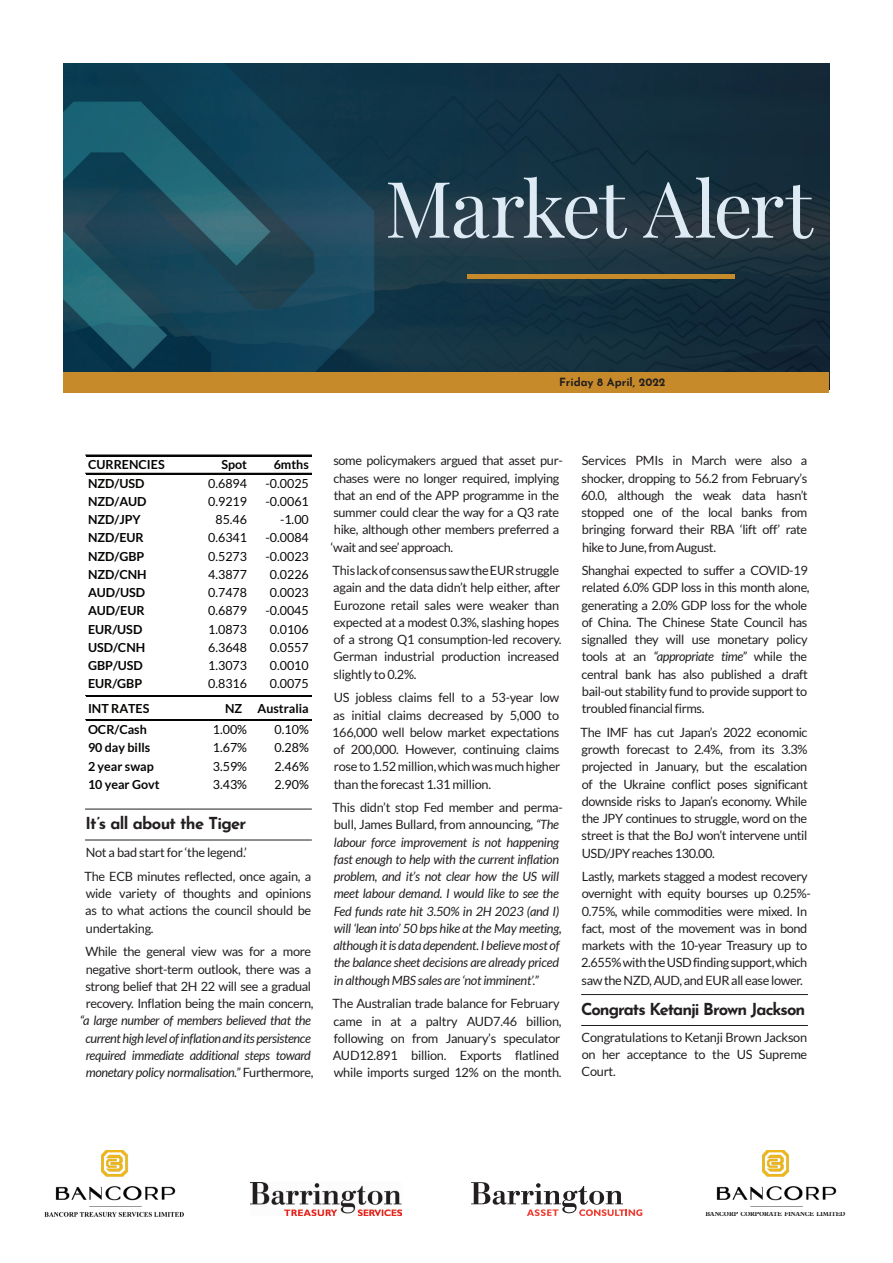
<style>
.page{position:relative;width:893px;height:1263px;background:#fff}
.page>*{position:absolute;margin:0;border:0;box-sizing:border-box;transform-origin:0 0}
.t1{font:78px "Playfair Display";letter-spacing:-.03em;color:#deeaf4}
.t2{font:700 16.5px "Josefin Sans";letter-spacing:-.055em;color:#231f20}
.t3{font:12.75px/17.2px "Lato";letter-spacing:-.03em;color:#231f20}
.t4{font:italic 12.75px/17.2px "Lato";letter-spacing:-.02em;color:#231f20;text-align:center}
.t5{font:12.45px "Lato";color:#040503}
.t6{font:700 12.45px "Lato";color:#040503}
.t7{font:700 11.25px "Josefin Sans";color:#231f20}
.t8{font:700 6.45px "Plantin Std";letter-spacing:-.01em;color:#231f20;scale:.93 1}
.s1{font-style:normal}
.s2{font-style:italic}
</style>
<div class="page">
<hr style="left:85px;top:809px;width:227px;height:1px;background:#231f20">
<hr style="left:85px;top:840px;width:227px;height:1px;background:#231f20">
<hr style="left:86px;top:455px;width:225px;height:1px;background:#040503">
<hr style="left:86px;top:473px;width:225px;height:1px;background:#040503">
<hr style="left:86px;top:695px;width:225px;height:2px;background:#040503">
<hr style="left:86px;top:719px;width:225px;height:1px;background:#040503">
<hr style="left:86px;top:720px;width:225px;height:1px;background:#040503">
<hr style="left:581px;top:994px;width:227px;height:1px;background:#231f20">
<hr style="left:581px;top:1025px;width:227px;height:1px;background:#231f20">
<img style="left:44px;top:1150px;width:140px;height:67px">
<img style="left:251px;top:1182px;width:151px;height:33px">
<img style="left:716px;top:1150px;width:121px;height:57px">
<img style="left:64px;top:64px;width:765px;height:308px">
<div style="left:64px;top:372px;width:765px;height:21px;background:#c78a2a"></div>
<hr style="left:467px;top:275px;width:268px;height:4px;background:#c78a2a">
<svg style="left:471px;top:1182px;width:171px;height:34px"></svg>
<h1 class="t1" style="left:385px;top:148px;width:429px">Market Alert</h1>
<p class="t7" style="left:559px;top:372px;width:108px">Friday 8 April, 2022</p>
<p class="t6" style="left:88px;top:458px;width:78px">CURRENCIES</p>
<p class="t6" style="left:221px;top:458px;width:27px">Spot</p>
<p class="t6" style="left:274px;top:458px;width:37px">6mths</p>
<p class="t6" style="left:88px;top:476px;width:58px">NZD/USD</p>
<p class="t5" style="left:208px;top:476px;width:40px">0.6894</p>
<p class="t5" style="left:266px;top:476px;width:45px">-0.0025</p>
<p class="t6" style="left:88px;top:494px;width:60px">NZD/AUD</p>
<p class="t5" style="left:208px;top:494px;width:40px">0.9219</p>
<p class="t5" style="left:266px;top:494px;width:45px">-0.0061</p>
<p class="t6" style="left:88px;top:512px;width:54px">NZD/JPY</p>
<p class="t5" style="left:215px;top:513px;width:33px">85.46</p>
<p class="t5" style="left:280px;top:513px;width:30px">-1.00</p>
<p class="t6" style="left:88px;top:531px;width:57px">NZD/EUR</p>
<p class="t5" style="left:208px;top:531px;width:40px">0.6341</p>
<p class="t5" style="left:266px;top:531px;width:45px">-0.0084</p>
<p class="t6" style="left:88px;top:549px;width:58px">NZD/GBP</p>
<p class="t5" style="left:208px;top:549px;width:40px">0.5273</p>
<p class="t5" style="left:266px;top:549px;width:45px">-0.0023</p>
<p class="t6" style="left:88px;top:567px;width:60px">NZD/CNH</p>
<p class="t5" style="left:208px;top:567px;width:40px">4.3877</p>
<p class="t5" style="left:270px;top:567px;width:40px">0.0226</p>
<p class="t6" style="left:88px;top:585px;width:59px">AUD/USD</p>
<p class="t5" style="left:208px;top:586px;width:40px">0.7478</p>
<p class="t5" style="left:270px;top:586px;width:40px">0.0023</p>
<p class="t6" style="left:88px;top:604px;width:58px">AUD/EUR</p>
<p class="t5" style="left:208px;top:604px;width:40px">0.6879</p>
<p class="t5" style="left:266px;top:604px;width:45px">-0.0045</p>
<p class="t6" style="left:88px;top:622px;width:56px">EUR/USD</p>
<p class="t5" style="left:208px;top:622px;width:40px">1.0873</p>
<p class="t5" style="left:270px;top:622px;width:40px">0.0106</p>
<p class="t6" style="left:88px;top:640px;width:59px">USD/CNH</p>
<p class="t5" style="left:208px;top:640px;width:40px">6.3648</p>
<p class="t5" style="left:270px;top:640px;width:40px">0.0557</p>
<p class="t6" style="left:88px;top:658px;width:56px">GBP/USD</p>
<p class="t5" style="left:208px;top:658px;width:40px">1.3073</p>
<p class="t5" style="left:270px;top:658px;width:40px">0.0010</p>
<p class="t6" style="left:88px;top:676px;width:56px">EUR/GBP</p>
<p class="t5" style="left:208px;top:677px;width:40px">0.8316</p>
<p class="t5" style="left:270px;top:677px;width:40px">0.0075</p>
<p class="t6" style="left:88px;top:701px;width:63px">INT RATES</p>
<p class="t6" style="left:225px;top:701px;width:85px">NZ Australia</p>
<p class="t6" style="left:88px;top:722px;width:60px">OCR/Cash</p>
<p class="t5" style="left:213px;top:723px;width:36px">1.00%</p>
<p class="t5" style="left:275px;top:723px;width:36px">0.10%</p>
<p class="t6" style="left:88px;top:741px;width:64px">90 day bills</p>
<p class="t5" style="left:213px;top:741px;width:36px">1.67%</p>
<p class="t5" style="left:275px;top:741px;width:36px">0.28%</p>
<p class="t6" style="left:88px;top:759px;width:67px">2 year swap</p>
<p class="t5" style="left:213px;top:759px;width:36px">3.59%</p>
<p class="t5" style="left:275px;top:759px;width:36px">2.46%</p>
<p class="t6" style="left:88px;top:777px;width:73px">10 year Govt</p>
<p class="t5" style="left:213px;top:777px;width:36px">3.43%</p>
<p class="t5" style="left:275px;top:777px;width:36px">2.90%</p>
<p class="t2" style="left:85px;top:809px;width:162px">It’s all about the Tiger</p>
<p class="t3" style="left:85px;top:841px;width:228px;line-height:23.7px">Not a bad start for ‘the legend.’<br>The ECB minutes reflected, once again, a</p>
<p class="t3" style="left:85px;top:885px;width:228px;text-align:justify">wide variety of thoughts and opinions as to what actions the council should be undertaking.</p>
<p class="t3" style="left:85px;top:943px;width:230px">While the general view was for a more negative short-term outlook, there was a strong belief that 2H 22 will see a gradual recovery. Inflation being the main concern,</p>
<p class="t4" style="left:80px;top:1012px;width:235px">“a large number of members believed that the current high level of inflation and its persistence required immediate additional steps toward monetary policy normalisation.” <span class="s1">Furthermore,</span></p>
<p class="t3" style="left:331px;top:452px;width:233px">some policymakers argued that asset pur&shy;chases were no longer required, implying that an end of the APP programme in the summer could clear the way for a Q3 rate hike, although other members preferred a ‘wait and see’ approach.</p>
<p class="t3" style="left:333px;top:562px;width:231px">This lack of consensus saw the EUR struggle again and the data didn’t help either, after Eurozone retail sales were weaker than expected at a modest 0.3%, slashing hopes of a strong Q1 consumption-led recovery.<br>German industrial production increased slightly to 0.2%.</p>
<p class="t3" style="left:332px;top:689px;width:230px;text-align:justify">US jobless claims fell to a 53-year low as initial claims decreased by 5,000 to 166,000 well below market expectations of 200,000. However, continuing claims rose to 1.52 million, which was much higher than the forecast 1.31 million.</p>
<p class="t4" style="left:333px;top:799px;width:232px;text-align:left"><span class="s1">This didn’t stop Fed member and perma&shy;bull, James Bullard, from announcing,</span> “The labour force improvement is not happening fast enough to help with the current inflation problem, and it’s not clear how the US will meet labour demand. I would like to see the Fed funds rate hit 3.50% in 2H 2023 (and I) will ‘lean into’ 50 bps hike at the May meeting, although it is data dependent. I believe most of the balance sheet decisions are already priced in although MBS sales are ‘not imminent’.”</p>
<p class="t3" style="left:333px;top:995px;width:231px">The Australian trade balance for February came in at a paltry AUD7.46 billion, following on from January’s speculator AUD12.891 billion. Exports flatlined while imports surged 12% on the month.</p>
<p class="t3" style="left:581px;top:452px;width:228px;text-align:justify">Services PMIs in March were also a shocker, dropping to 56.2 from February’s 60.0, although the weak data hasn’t stopped one of the local banks from bringing forward their RBA ‘lift off’ rate hike to June, from August.</p>
<p class="t3" style="left:581px;top:562px;width:230px">Shanghai expected to suffer a COVID-19 related 6.0% GDP loss in this month alone, generating a 2.0% GDP loss for the whole of China. The Chinese State Council has signalled they will use monetary policy tools at an <span class="s2">“appropriate time”</span> while the central bank has also published a draft bail-out stability fund to provide support to troubled financial firms.</p>
<p class="t3" style="left:581px;top:723px;width:229px;text-align:justify">The IMF has cut Japan’s 2022 economic growth forecast to 2.4%, from its 3.3% projected in January, but the escalation of the Ukraine conflict poses significant downside risks to Japan’s economy. While the JPY continues to struggle, word on the street is that the BoJ won’t intervene until USD/JPY reaches 130.00.</p>
<p class="t3" style="left:581px;top:868px;width:231px">Lastly, markets stagged a modest recovery overnight with equity bourses up 0.25%- 0.75%, while commodities were mixed. In fact, most of the movement was in bond markets with the 10-year Treasury up to 2.655% with the USD finding support, which saw the NZD, AUD, and EUR all ease lower.</p>
<p class="t2" style="left:581px;top:994px;width:226px">Congrats Ketanji Brown Jackson</p>
<p class="t3" style="left:582px;top:1029px;width:227px;text-align:justify">Congratulations to Ketanji Brown Jackson on her acceptance to the US Supreme Court.</p>
<p class="t8" style="left:705px;top:1210px;width:152px">BANCORP CORPORATE FINANCE LIMITED</p>
</div>
